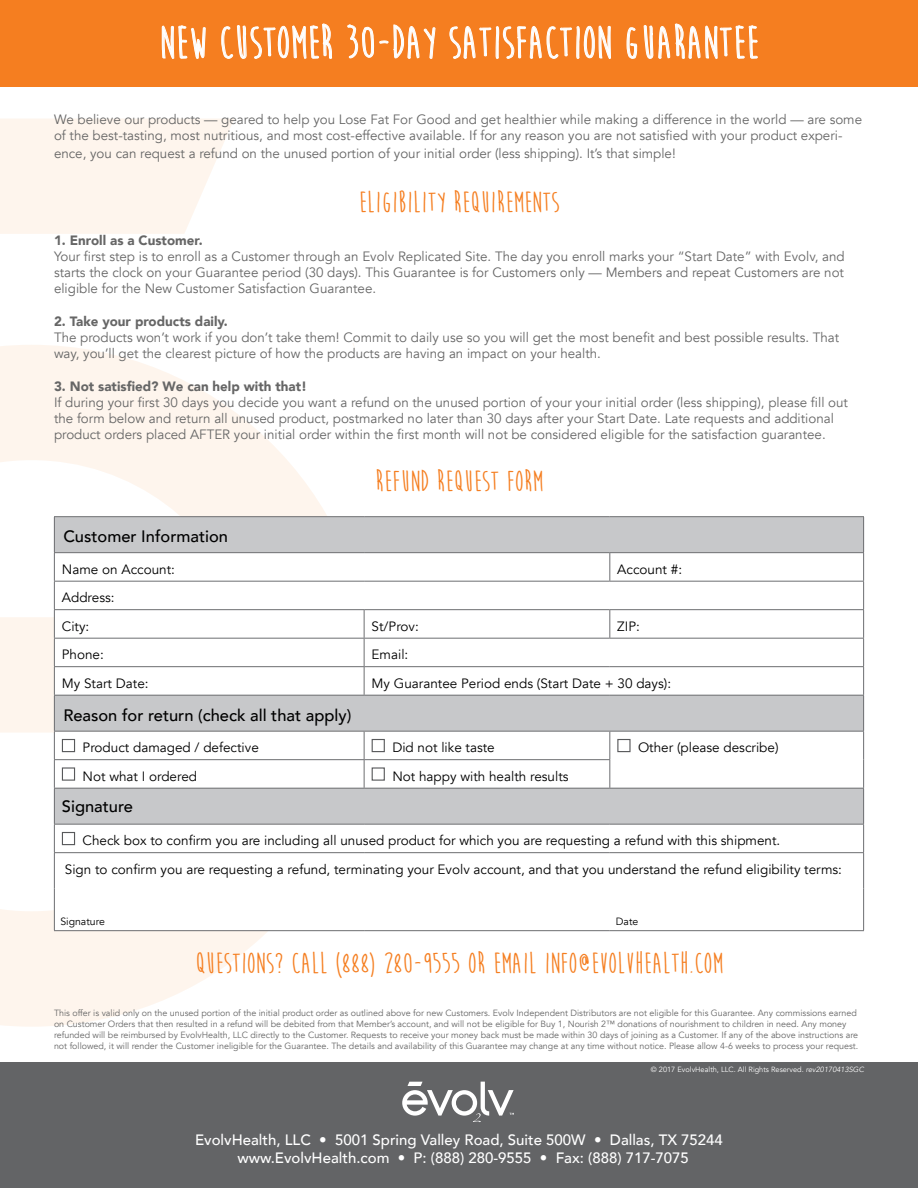
<style>
.page{position:relative;width:918px;height:1188px;background:#fff}
.page>*{position:absolute;margin:0;border:0;box-sizing:border-box;transform-origin:0 0}
.t1{font:700 46.5px "Moon Flower";color:#fff}
.t2{font:700 30px "Moon Flower";color:#f57e20}
.t3{font:500 16.5px "Avenir";color:#000}
.t4{font:500 15px/18px "Avenir";color:#fff;text-align:center}
.t5{font:13.5px/16.2px "Avenir";color:#666}
.t6{font:13.5px/28.5px "Avenir";color:#000}
.t7{font:900 13.5px "Avenir";color:#666}
.t8{font:10.5px "Avenir";color:#000}
.t9{font:9px/10.8px "Avenir";color:#666}
.t10{font:7.5px "Avenir";color:#fff}
.s1{font-style:italic}
</style>
<div class="page">
<div style="left:0;top:1062px;width:918px;height:126px;background:#636466"></div>
<div style="left:0;top:116px;width:394px;height:915px;background:linear-gradient(to right,#fef7f1,#fff)"></div>
<svg style="left:402px;top:1082px;width:112px;height:40px"></svg>
<div style="left:0;top:0;width:918px;height:86px;background:#f57e20"></div>
<svg style="left:162px;top:25px;width:44px;height:34px"></svg>
<svg style="left:221px;top:23px;width:111px;height:36px"></svg>
<svg style="left:347px;top:25px;width:41px;height:33px"></svg>
<svg style="left:394px;top:25px;width:41px;height:34px"></svg>
<svg style="left:450px;top:25px;width:161px;height:34px"></svg>
<svg style="left:627px;top:27px;width:10px;height:32px"></svg>
<svg style="left:644px;top:23px;width:114px;height:36px"></svg>
<div style="left:54px;top:517px;width:810px;height:36px;background:#c7c8ca"></div>
<svg style="left:55px;top:553px;width:808px;height:377px"></svg>
<div style="left:54px;top:695px;width:810px;height:36px;background:#c7c8ca"></div>
<div style="left:54px;top:788px;width:810px;height:36px;background:#c7c8ca"></div>
<hr style="left:54px;top:516px;width:310px;height:1px;background:#6d6e71">
<hr style="left:54px;top:517px;width:1px;height:35px;background:#6d6e71">
<hr style="left:364px;top:516px;width:246px;height:1px;background:#6d6e71">
<hr style="left:610px;top:516px;width:254px;height:1px;background:#6d6e71">
<hr style="left:863px;top:517px;width:1px;height:35px;background:#6d6e71">
<hr style="left:54px;top:552px;width:310px;height:1px;background:#6d6e71">
<hr style="left:364px;top:552px;width:246px;height:1px;background:#6d6e71">
<hr style="left:610px;top:552px;width:254px;height:1px;background:#6d6e71">
<svg style="left:609px;top:553px;width:1px;height:28px"></svg>
<hr style="left:54px;top:581px;width:310px;height:1px;background:#6d6e71">
<hr style="left:364px;top:581px;width:246px;height:1px;background:#6d6e71">
<hr style="left:610px;top:581px;width:254px;height:1px;background:#6d6e71">
<hr style="left:54px;top:609px;width:310px;height:1px;background:#6d6e71">
<hr style="left:364px;top:609px;width:246px;height:1px;background:#6d6e71">
<hr style="left:610px;top:609px;width:254px;height:1px;background:#6d6e71">
<svg style="left:609px;top:610px;width:1px;height:28px"></svg>
<hr style="left:54px;top:638px;width:310px;height:1px;background:#6d6e71">
<hr style="left:364px;top:638px;width:246px;height:1px;background:#6d6e71">
<hr style="left:610px;top:638px;width:254px;height:1px;background:#6d6e71">
<svg style="left:54px;top:553px;width:1px;height:142px"></svg>
<svg style="left:863px;top:553px;width:1px;height:142px"></svg>
<hr style="left:54px;top:759px;width:310px;height:1px;background:#6d6e71">
<svg style="left:54px;top:732px;width:1px;height:56px"></svg>
<hr style="left:364px;top:759px;width:246px;height:1px;background:#6d6e71">
<svg style="left:352px;top:343px;width:40px;height:683px"></svg>
<svg style="left:609px;top:732px;width:1px;height:56px"></svg>
<svg style="left:863px;top:732px;width:1px;height:56px"></svg>
<svg style="left:54px;top:825px;width:1px;height:27px"></svg>
<svg style="left:863px;top:825px;width:1px;height:27px"></svg>
<hr style="left:54px;top:852px;width:310px;height:1px;background:#6d6e71">
<hr style="left:54px;top:853px;width:1px;height:36px;background:#6d6e71">
<hr style="left:364px;top:852px;width:246px;height:1px;background:#6d6e71">
<hr style="left:610px;top:852px;width:254px;height:1px;background:#6d6e71">
<hr style="left:863px;top:853px;width:1px;height:36px;background:#6d6e71">
<hr style="left:54px;top:889px;width:1px;height:41px;background:#6d6e71">
<hr style="left:863px;top:889px;width:1px;height:41px;background:#6d6e71">
<hr style="left:54px;top:930px;width:310px;height:1px;background:#6d6e71">
<hr style="left:364px;top:930px;width:246px;height:1px;background:#6d6e71">
<hr style="left:610px;top:930px;width:254px;height:1px;background:#6d6e71">
<hr style="left:54px;top:666px;width:310px;height:1px;background:#6d6e71">
<hr style="left:364px;top:666px;width:246px;height:1px;background:#6d6e71">
<hr style="left:610px;top:666px;width:254px;height:1px;background:#6d6e71">
<hr style="left:54px;top:695px;width:310px;height:1px;background:#6d6e71">
<hr style="left:54px;top:696px;width:1px;height:35px;background:#6d6e71">
<hr style="left:364px;top:695px;width:246px;height:1px;background:#6d6e71">
<hr style="left:610px;top:695px;width:254px;height:1px;background:#6d6e71">
<hr style="left:863px;top:696px;width:1px;height:35px;background:#6d6e71">
<hr style="left:54px;top:731px;width:310px;height:1px;background:#6d6e71">
<hr style="left:364px;top:731px;width:246px;height:1px;background:#6d6e71">
<hr style="left:610px;top:731px;width:254px;height:1px;background:#6d6e71">
<hr style="left:54px;top:788px;width:310px;height:1px;background:#6d6e71">
<hr style="left:54px;top:789px;width:1px;height:35px;background:#6d6e71">
<hr style="left:364px;top:788px;width:246px;height:1px;background:#6d6e71">
<hr style="left:610px;top:788px;width:254px;height:1px;background:#6d6e71">
<hr style="left:863px;top:789px;width:1px;height:35px;background:#6d6e71">
<hr style="left:54px;top:824px;width:310px;height:1px;background:#6d6e71">
<hr style="left:364px;top:824px;width:246px;height:1px;background:#6d6e71">
<hr style="left:610px;top:824px;width:254px;height:1px;background:#6d6e71">
<div style="left:62px;top:739px;width:13px;height:13px;background:#fff;border:1px solid #58595b"></div>
<div style="left:372px;top:739px;width:13px;height:13px;background:#fff;border:1px solid #58595b"></div>
<div style="left:617px;top:739px;width:14px;height:13px;background:#fff;border:1px solid #58595b"></div>
<div style="left:62px;top:767px;width:13px;height:14px;background:#fff;border:1px solid #58595b"></div>
<div style="left:372px;top:767px;width:13px;height:14px;background:#fff;border:1px solid #58595b"></div>
<div style="left:62px;top:832px;width:13px;height:13px;background:#fff;border:1px solid #58595b"></div>
<h1 class="t1" style="left:159px;top:19px;width:601px">NEW CUSTOMER 30-DAY SATISFACTION GUARANTEE</h1>
<p class="t5" style="left:54px;top:112px;width:810px">We believe our products — geared to help you Lose Fat For Good and get healthier while making a difference in the world — are some of the best-tasting, most nutritious, and most cost-effective available. If for any reason you are not satisfied with your product experi-</p>
<p class="t5" style="left:54px;top:146px;width:623px">ence, you can request a refund on the unused portion of your initial order (less shipping). It’s that simple!</p>
<h2 class="t2" style="left:359px;top:187px;width:202px">ELIGIBILITY REQUIREMENTS</h2>
<p class="t7" style="left:54px;top:229px;width:150px">1. Enroll as a Customer.</p>
<p class="t5" style="left:54px;top:248px;width:792px;text-align:justify">Your first step is to enroll as a Customer through an Evolv Replicated Site. The day you enroll marks your “Start Date” with Evolv, and starts the clock on your Guarantee period (30 days). This Guarantee is for Customers only — Members and repeat Customers are not eligible for the New Customer Satisfaction Guarantee.</p>
<p class="t7" style="left:54px;top:310px;width:175px">2. Take your products daily.</p>
<p class="t5" style="left:54px;top:329px;width:787px">The products won’t work if you don’t take them! Commit to daily use so you will get the most benefit and best possible results. That way, you’ll get the clearest picture of how the products are having an impact on your health.</p>
<p class="t7" style="left:54px;top:374px;width:255px">3. Not satisfied? We can help with that!</p>
<p class="t5" style="left:54px;top:394px;width:796px">If during your first 30 days you decide you want a refund on the unused portion of your your initial order (less shipping), please fill out the form below and return all unused product, postmarked no later than 30 days after your Start Date. Late requests and additional product orders placed AFTER your initial order within the first month will not be considered eligible for the satisfaction guarantee.</p>
<h2 class="t2" style="left:375px;top:466px;width:169px">REFUND REQUEST FORM</h2>
<p class="t3" style="left:63px;top:522px;width:166px">Customer Information</p>
<p class="t6" style="left:62px;top:555px;width:115px">Name on Account:</p>
<p class="t6" style="left:617px;top:555px;width:66px">Account #:</p>
<p class="t6" style="left:62px;top:584px;width:54px">Address:<br>City:</p>
<p class="t6" style="left:372px;top:612px;width:49px">St/Prov:</p>
<p class="t6" style="left:617px;top:612px;width:24px">ZIP:</p>
<p class="t6" style="left:62px;top:641px;width:44px">Phone:</p>
<p class="t6" style="left:372px;top:641px;width:38px">Email:</p>
<p class="t6" style="left:62px;top:669px;width:88px">My Start Date:</p>
<p class="t6" style="left:372px;top:669px;width:301px">My Guarantee Period ends (Start Date + 30 days):</p>
<p class="t3" style="left:63px;top:701px;width:289px">Reason for return (check all that apply)</p>
<p class="t6" style="left:83px;top:734px;width:178px">Product damaged / defective</p>
<p class="t6" style="left:392px;top:734px;width:104px">Did not like taste</p>
<p class="t6" style="left:638px;top:734px;width:142px">Other (please describe)</p>
<p class="t6" style="left:83px;top:762px;width:116px">Not what I ordered</p>
<p class="t6" style="left:392px;top:762px;width:178px">Not happy with health results</p>
<p class="t3" style="left:62px;top:792px;width:73px">Signature</p>
<p class="t6" style="left:65px;top:827px;width:779px;text-indent:18px">Check box to confirm you are including all unused product for which you are requesting a refund with this shipment.<br>Sign to confirm you are requesting a refund, terminating your Evolv account, and that you understand the refund eligibility terms:</p>
<p class="t8" style="left:60px;top:915px;width:46px">Signature</p>
<p class="t8" style="left:616px;top:915px;width:24px">Date</p>
<h2 class="t2" style="left:195px;top:947px;width:530px">QUESTIONS? CALL (888) 280-9555 OR EMAIL INFO@EVOLVHEALTH.COM</h2>
<p class="t9" style="left:54px;top:1008px;width:806px">This offer is valid only on the unused portion of the initial product order as outlined above for new Customers. Evolv Independent Distributors are not eligible for this Guarantee. Any commissions earned on Customer Orders that then resulted in a refund will be debited from that Member’s account, and will not be eligible for Buy 1, Nourish 2™ donations of nourishment to children in need. Any money refunded will be reimbursed by EvolvHealth, LLC directly to the Customer. Requests to receive your money back must be made within 30 days of joining as a Customer. If any of the above instructions are not followed, it will render the Customer ineligible for the Guarantee. The details and availability of this Guarantee may change at any time without notice. Please allow 4-6 weeks to process your request.</p>
<p class="t10" style="left:651px;top:1065px;width:215px">© 2017 EvolvHealth, LLC. All Rights Reserved. <span class="s1">rev20170413SGC</span></p>
<p class="t4" style="left:195px;top:1130px;width:529px">EvolvHealth, LLC • 5001 Spring Valley Road, Suite 500W • Dallas, TX 75244 www.EvolvHealth.com • P: (888) 280-9555 • Fax: (888) 717-7075</p>
</div>
